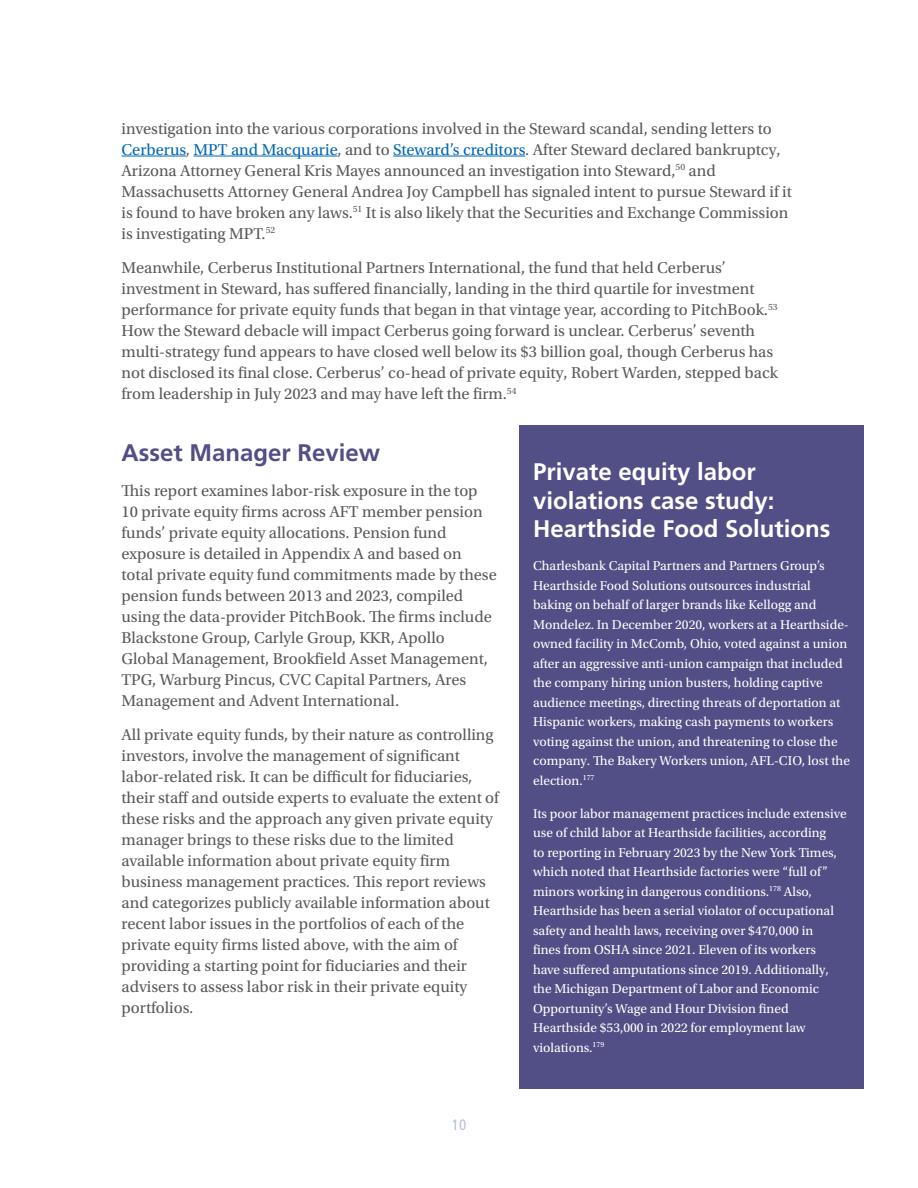
<style>
.page{position:relative;width:918px;height:1188px;background:#fff}
.page>*{position:absolute;margin:0;border:0;box-sizing:border-box;transform-origin:0 0}
.t1{font:700 24px/28.5px "Frutiger LT Std";color:#fff}
.t2{font:700 24px "Frutiger LT Std";color:#524e86}
.t3{font:16.5px/21px "Utopia Std";color:#58595b}
.t4{font:condensed 15px "Frutiger LT Std";color:#b5bed6}
.t5{font:13.5px/19.5px "Utopia Std";color:#fff}
.s1{color:#0066b3}
</style>
<div class="page">
<hr style="left:122px;top:156px;width:64px;height:1px;background:#0066b3">
<hr style="left:194px;top:156px;width:144px;height:1px;background:#0066b3">
<hr style="left:393px;top:156px;width:132px;height:1px;background:#0066b3">
<div style="left:520px;top:426px;width:344px;height:663px;background:#524e86"></div>
<p class="t3" style="left:121px;top:118px;width:672px">investigation into the various corporations involved in the Steward scandal, sending letters to <span class="s1">Cerberus</span>, <span class="s1">MPT and Macquarie</span>, and to <span class="s1">Steward’s creditors</span>. After Steward declared bankruptcy, Arizona Attorney General Kris Mayes announced an investigation into Steward,<sup>50</sup> and Massachusetts Attorney General Andrea Joy Campbell has signaled intent to pursue Steward if it is found to have broken any laws.<sup>51</sup> It is also likely that the Securities and Exchange Commission is investigating MPT.<sup>52</sup></p>
<p class="t3" style="left:122px;top:257px;width:658px">Meanwhile, Cerberus Institutional Partners International, the fund that held Cerberus’ investment in Steward, has suffered financially, landing in the third quartile for investment performance for private equity funds that began in that vintage year, according to PitchBook.<sup>53<br></sup>How the Steward debacle will impact Cerberus going forward is unclear. Cerberus’ seventh multi-strategy fund appears to have closed well below its $3 billion goal, though Cerberus has not disclosed its final close. Cerberus’ co-head of private equity, Robert Warden, stepped back from leadership in July 2023 and may have left the firm.<sup>54</sup></p>
<h1 class="t2" style="left:122px;top:439px;width:260px">Asset Manager Review</h1>
<p class="t3" style="left:122px;top:480px;width:377px">This report examines labor-risk exposure in the top 10 private equity firms across AFT member pension funds’ private equity allocations. Pension fund exposure is detailed in Appendix A and based on total private equity fund commitments made by these pension funds between 2013 and 2023, compiled using the data-provider PitchBook. The firms include Blackstone Group, Carlyle Group, KKR, Apollo<br>Global Management, Brookfield Asset Management, TPG, Warburg Pincus, CVC Capital Partners, Ares Management and Advent International.</p>
<p class="t3" style="left:122px;top:725px;width:379px">All private equity funds, by their nature as controlling investors, involve the management of significant labor-related risk. It can be difficult for fiduciaries, their staff and outside experts to evaluate the extent of these risks and the approach any given private equity manager brings to these risks due to the limited available information about private equity firm business management practices. This report reviews and categorizes publicly available information about recent labor issues in the portfolios of each of the private equity firms listed above, with the aim of providing a starting point for fiduciaries and their advisers to assess labor risk in their private equity portfolios.</p>
<p class="t4" style="left:452px;top:1116px;width:16px">10</p>
<h1 class="t1" style="left:533px;top:458px;width:299px">Private equity labor violations case study:<br>Hearthside Food Solutions</h1>
<p class="t5" style="left:533px;top:556px;width:318px">Charlesbank Capital Partners and Partners Group’s Hearthside Food Solutions outsources industrial baking on behalf of larger brands like Kellogg and Mondelez. In December 2020, workers at a Hearthside&shy;owned facility in McComb, Ohio, voted against a union after an aggressive anti-union campaign that included the company hiring union busters, holding captive audience meetings, directing threats of deportation at Hispanic workers, making cash payments to workers voting against the union, and threatening to close the company. The Bakery Workers union, AFL-CIO, lost the election.<sup>177</sup></p>
<p class="t5" style="left:533px;top:804px;width:315px">Its poor labor management practices include extensive use of child labor at Hearthside facilities, according<br>to reporting in February 2023 by the New York Times, which noted that Hearthside factories were “full of” minors working in dangerous conditions.<sup>178</sup> Also, Hearthside has been a serial violator of occupational safety and health laws, receiving over $470,000 in<br>fines from OSHA since 2021. Eleven of its workers<br>have suffered amputations since 2019. Additionally, the Michigan Department of Labor and Economic Opportunity’s Wage and Hour Division fined Hearthside $53,000 in 2022 for employment law violations.<sup>179</sup></p>
</div>
